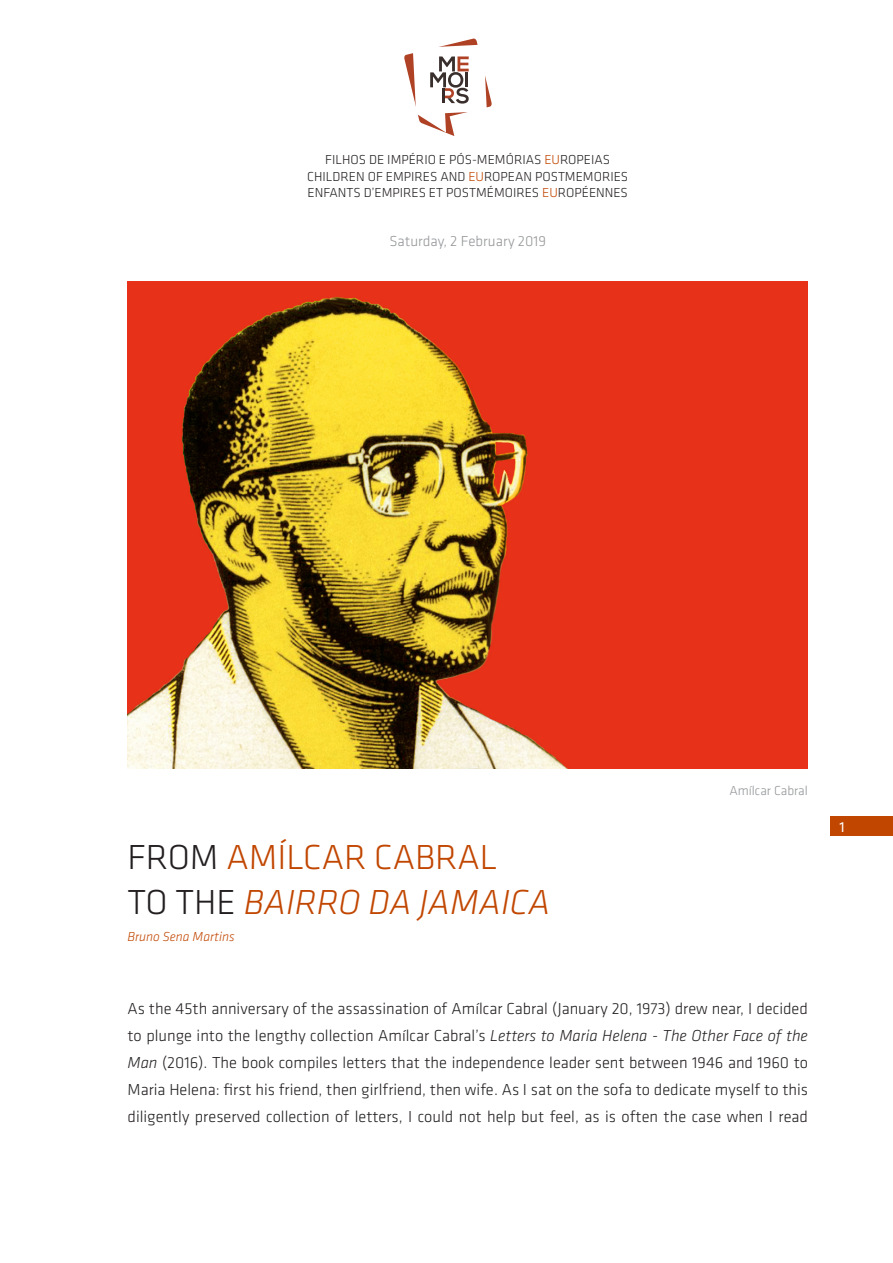
<style>
.page{position:relative;width:893px;height:1263px;background:#fff}
.page>*{position:absolute;margin:0;border:0;box-sizing:border-box;transform-origin:0 0}
.t1{font:italic 300 36px/45px "Klavika";color:#c14600}
.t2{font:300 16.5px/27px "Klavika";color:#231f20;text-align:justify}
.t3{font:300 15px "Klavika";color:#939598}
.t4{font:15px "Klavika";color:#fff}
.t5{font:300 13.5px/16.5px "Klavika";color:#231f20;text-align:center}
.t6{font:italic 300 13.5px "Klavika";color:#c14600}
.t7{font:300 13.5px "Klavika";color:#939598}
.s1{color:#c14600}
.s2{font-style:normal;color:#231f20}
.s3{font-style:normal}
.s4{font-style:italic}
</style>
<div class="page">
<div style="left:830px;top:817px;width:63px;height:19px;background:#c14600"></div>
<svg style="left:404px;top:38px;width:88px;height:98px"></svg>
<hr style="left:442px;top:88px;width:3px;height:15px;background:#382d2a">
<img style="left:128px;top:281px;width:680px;height:488px">
<p class="t5" style="left:307px;top:152px;width:322px">FILHOS DE IMPÉRIO E PÓS-MEMÓRIAS <span class="s1">EU</span>ROPEIAS<br>CHILDREN OF EMPIRES AND <span class="s1">EU</span>ROPEAN POSTMEMORIES<br>ENFANTS D’EMPIRES ET POSTMÉMOIRES <span class="s1">EU</span>ROPÉENNES</p>
<p class="t3" style="left:389px;top:233px;width:158px">Saturday, 2 February 2019</p>
<h1 class="t1" style="left:128px;top:835px;width:424px"><span class="s2">FROM</span> <span class="s3">AMÍLCAR CABRAL<br></span><span class="s2">TO THE</span> BAIRRO DA JAMAICA</h1>
<p class="t6" style="left:128px;top:929px;width:109px">Bruno Sena Martins</p>
<p class="t7" style="left:729px;top:783px;width:80px">Amílcar Cabral</p>
<p class="t2" style="left:128px;top:996px;width:682px">As the 45th anniversary of the assassination of Amílcar Cabral (January 20, 1973) drew near, I decided to plunge into the lengthy collection Amílcar Cabral’s <span class="s4">Letters to Maria Helena - The Other Face of the Man</span> (2016). The book compiles letters that the independence leader sent between 1946 and 1960 to Maria Helena: first his friend, then girlfriend, then wife. As I sat on the sofa to dedicate myself to this diligently preserved collection of letters, I could not help but feel, as is often the case when I read</p>
<p class="t4" style="left:839px;top:819px;width:7px">1</p>
</div>
